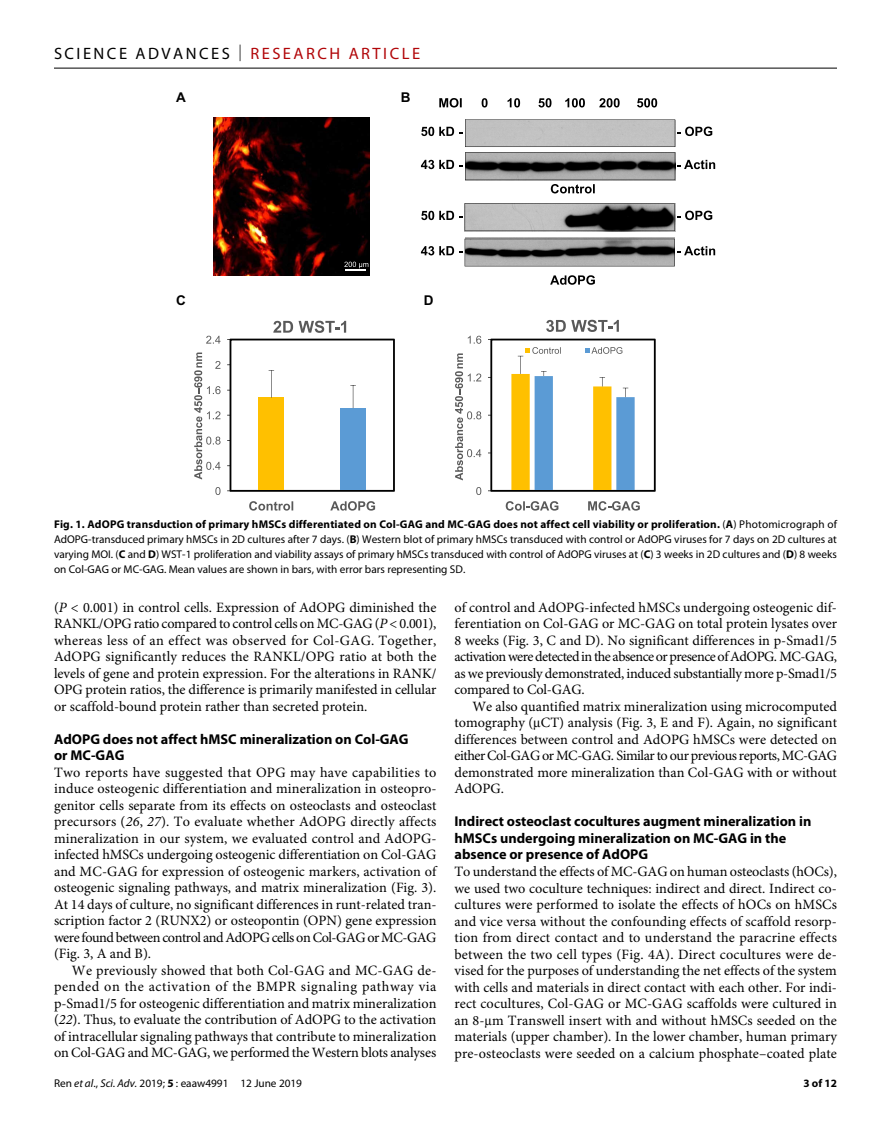
<style>
.page{position:relative;width:891px;height:1134px;background:#fff}
.page>*{position:absolute;margin:0;border:0;box-sizing:border-box;transform-origin:0 0}
.t1{font:16.5px "Myriad Pro";letter-spacing:.15em;color:#000}
.t2{font:14.25px/16.5px "Minion Pro";color:#000;text-align:justify}
.t3{font:700 14.25px/16.5px "Myriad Pro";color:#000}
.t4{font:700 13.5px "Arial";color:#000}
.t5{font:11.25px/15px "Myriad Pro";color:#000;text-align:justify}
.t6{font:700 11.25px "Myriad Pro";color:#000}
.s1{font-weight:300}
.s2{color:#b10508}
.s3{font-weight:700}
.s4{font-style:italic}
</style>
<div class="page">
<hr style="left:54px;top:68px;width:783px;height:1px;background:#000">
<svg style="left:439px;top:98px;width:23px;height:10px"></svg>
<svg style="left:482px;top:98px;width:6px;height:10px"></svg>
<svg style="left:508px;top:98px;width:12px;height:10px"></svg>
<svg style="left:538px;top:98px;width:14px;height:10px"></svg>
<svg style="left:599px;top:98px;width:21px;height:10px"></svg>
<svg style="left:550px;top:275px;width:45px;height:10px"></svg>
<svg style="left:421px;top:119px;width:294px;height:74px"></svg>
<svg style="left:421px;top:203px;width:291px;height:28px"></svg>
<svg style="left:421px;top:239px;width:294px;height:27px"></svg>
<svg style="left:637px;top:98px;width:20px;height:10px"></svg>
<svg style="left:565px;top:98px;width:20px;height:10px"></svg>
<svg style="left:476px;top:487px;width:5px;height:8px"></svg>
<svg style="left:468px;top:336px;width:13px;height:8px"></svg>
<svg style="left:506px;top:501px;width:52px;height:10px"></svg>
<svg style="left:588px;top:501px;width:52px;height:10px"></svg>
<svg style="left:455px;top:353px;width:26px;height:127px"></svg>
<svg style="left:546px;top:320px;width:73px;height:12px"></svg>
<svg style="left:488px;top:339px;width:168px;height:153px"></svg>
<img style="left:214px;top:117px;width:155px;height:158px">
<svg style="left:227px;top:339px;width:168px;height:153px"></svg>
<hr style="left:230px;top:491px;width:164px;height:1px;background:#000">
<svg style="left:215px;top:487px;width:6px;height:8px"></svg>
<svg style="left:206px;top:336px;width:15px;height:8px"></svg>
<svg style="left:249px;top:501px;width:44px;height:10px"></svg>
<svg style="left:330px;top:501px;width:45px;height:10px"></svg>
<svg style="left:194px;top:353px;width:27px;height:127px"></svg>
<svg style="left:273px;top:321px;width:73px;height:12px"></svg>
<svg style="left:344px;top:262px;width:24px;height:6px"></svg>
<hr style="left:345px;top:269px;width:20px;height:2px;background:#fff">
<p class="t1" style="left:54px;top:40px;width:368px">SCIENCE ADVANCES <span class="s1">|</span> <span class="s2">RESEARCH ARTICLE</span></p>
<p class="t4" style="left:176px;top:89px;width:11px">A</p>
<p class="t4" style="left:176px;top:292px;width:11px">C</p>
<p class="t4" style="left:401px;top:89px;width:11px">B</p>
<p class="t4" style="left:424px;top:292px;width:11px">D</p>
<p class="t5" style="left:54px;top:517px;width:785px"><span class="s3">Fig. 1. AdOPG transduction of primary hMSCs differentiated on Col-GAG and MC-GAG does not affect cell viability or proliferation.</span> (<span class="s3">A</span>) Photomicrograph of AdOPG-transduced primary hMSCs in 2D cultures after 7 days. (<span class="s3">B</span>) Western blot of primary hMSCs transduced with control or AdOPG viruses for 7 days on 2D cultures at varying MOI. (<span class="s3">C</span> and <span class="s3">D</span>) WST-1 proliferation and viability assays of primary hMSCs transduced with control of AdOPG viruses at (<span class="s3">C</span>) 3 weeks in 2D cultures and (<span class="s3">D</span>) 8 weeks on Col-GAG or MC-GAG. Mean values are shown in bars, with error bars representing SD.</p>
<p class="t2" style="left:54px;top:600px;width:384px">(<span class="s4">P</span> &lt; 0.001) in control cells. Expression of AdOPG diminished the RANKL/OPG ratio compared to control cells on MC-GAG (<span class="s4">P</span> &lt; 0.001), whereas less of an effect was observed for Col-GAG. Together, AdOPG significantly reduces the RANKL/OPG ratio at both the levels of gene and protein expression. For the alterations in RANK/ OPG protein ratios, the difference is primarily manifested in cellular or scaffold-bound protein rather than secreted protein.</p>
<p class="t3" style="left:54px;top:730px;width:356px">AdOPG does not affect hMSC mineralization on Col-GAG or MC-GAG</p>
<p class="t2" style="left:54px;top:765px;width:384px">Two reports have suggested that OPG may have capabilities to induce osteogenic differentiation and mineralization in osteopro&shy;genitor cells separate from its effects on osteoclasts and osteoclast precursors (<span class="s4">26</span>, <span class="s4">27</span>). To evaluate whether AdOPG directly affects mineralization in our system, we evaluated control and AdOPG&shy;infected hMSCs undergoing osteogenic differentiation on Col-GAG and MC-GAG for expression of osteogenic markers, activation of osteogenic signaling pathways, and matrix mineralization (Fig. 3).<br>At 14 days of culture, no significant differences in runt-related tran&shy;scription factor 2 (RUNX2) or osteopontin (OPN) gene expression were found between control and AdOPG cells on Col-GAG or MC-GAG (Fig. 3, A and B).</p>
<p class="t2" style="left:54px;top:963px;width:384px;text-indent:18px">We previously showed that both Col-GAG and MC-GAG de&shy;pended on the activation of the BMPR signaling pathway via p-Smad1/5 for osteogenic differentiation and matrix mineralization (<span class="s4">22</span>). Thus, to evaluate the contribution of AdOPG to the activation of intracellular signaling pathways that contribute to mineralization on Col-GAG and MC-GAG, we performed the Western blots analyses</p>
<p class="t5" style="left:54px;top:1076px;width:250px">Ren <span class="s4">et al</span>., <span class="s4">Sci. Adv.</span> 2019; <span class="s3">5</span> : eaaw4991 12 June 2019</p>
<p class="t2" style="left:454px;top:601px;width:384px">of control and AdOPG-infected hMSCs undergoing osteogenic dif&shy;ferentiation on Col-GAG or MC-GAG on total protein lysates over 8 weeks (Fig. 3, C and D). No significant differences in p-Smad1/5 activation were detected in the absence or presence of AdOPG. MC-GAG, as we previously demonstrated, induced substantially more p-Smad1/5 compared to Col-GAG.</p>
<p class="t2" style="left:454px;top:700px;width:384px;text-indent:18px">We also quantified matrix mineralization using microcomputed tomography ( CT) analysis (Fig. 3, E and F). Again, no significant differences between control and AdOPG hMSCs were detected on either Col-GAG or MC-GAG. Similar to our previous reports, MC-GAG demonstrated more mineralization than Col-GAG with or without AdOPG.</p>
<p class="t3" style="left:454px;top:812px;width:358px">Indirect osteoclast cocultures augment mineralization in hMSCs undergoing mineralization on MC-GAG in the absence or presence of AdOPG</p>
<p class="t2" style="left:454px;top:865px;width:384px">To understand the effects of MC-GAG on human osteoclasts (hOCs), we used two coculture techniques: indirect and direct. Indirect co&shy;cultures were performed to isolate the effects of hOCs on hMSCs and vice versa without the confounding effects of scaffold resorp&shy;tion from direct contact and to understand the paracrine effects between the two cell types (Fig. 4A). Direct cocultures were de&shy;vised for the purposes of understanding the net effects of the system with cells and materials in direct contact with each other. For indi&shy;rect cocultures, Col-GAG or MC-GAG scaffolds were cultured in an 8- m Transwell insert with and without hMSCs seeded on the materials (upper chamber). In the lower chamber, human primary pre-osteoclasts were seeded on a calcium phosphate–coated plate</p>
<p class="t6" style="left:803px;top:1074px;width:35px">3 of 12</p>
</div>
